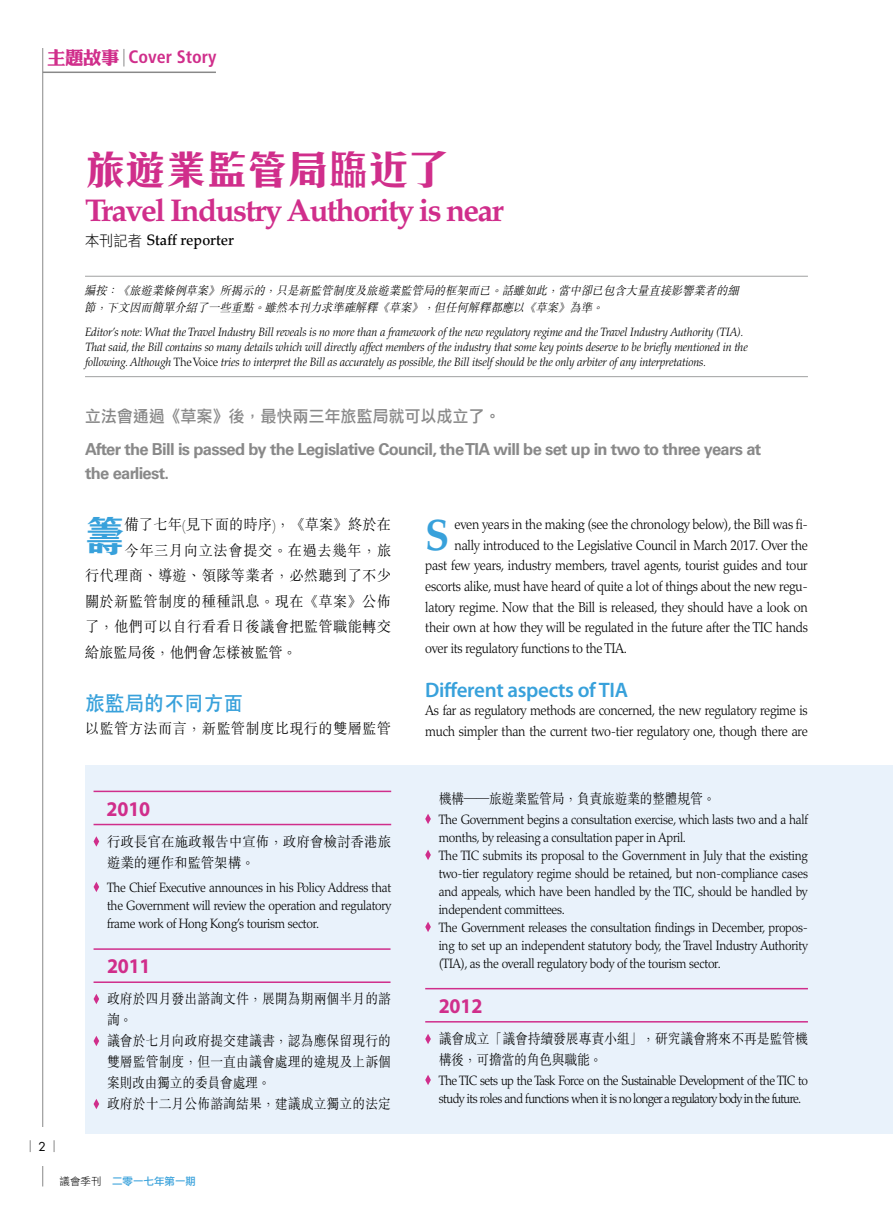
<style>
.page{position:relative;width:893px;height:1212px;background:#fff}
.page>*{position:absolute;margin:0;border:0;box-sizing:border-box;transform-origin:0 0}
.t1{font:700 44.1px "Palatino";color:#38a1db;scale:.9 1}
.t2{font:700 42px "C Hei 3 HK";color:#38a1db;scale:.95 1}
.t3{font:700 40.5px "C Hei 3 HK";color:#d02e8b}
.t4{font:31.5px "Palatino Bold Os F";letter-spacing:-.055em;color:#d02e8b}
.t5{font:600 21px "Myriad Pro";letter-spacing:-.015em;color:#38a1db}
.t6{font:700 21px "Myriad Pro";letter-spacing:-.01em;color:#d02e8b;scale:.95 1}
.t7{font:700 21px "C Hei 2 HK";letter-spacing:-.01em;color:#38a1db;scale:.95 1}
.t8{font:700 condensed 18px "Frutiger";color:#d02e8b}
.t9{font:700 16.5px/24px "Univers";letter-spacing:-.04em;color:#898989}
.t10{font:16.5px "DF Li Hei HK W5";letter-spacing:.02em;color:#898989;scale:.95 1}
.t11{font:300 15px "M Sung HK";letter-spacing:.025em;color:#000;scale:.95 1}
.t12{font:500 15px "Palatino";color:#000;scale:.95 1}
.t13{font:300 15px "M Sung HK";letter-spacing:-.01em;color:#000;scale:.95 1}
.t14{font:300 14.25px/20.7px "Palatino";letter-spacing:-.02em;color:#000;scale:.9 1}
.t15{font:300 14.25px/21px "M Sung HK";color:#000;scale:.9 1}
.t16{font:300 14.25px/21.5px "M Sung HK";color:#000;scale:.95 1}
.t17{font:300 14.25px "M Sung HK";letter-spacing:-.02em;color:#000;scale:.9 1}
.t18{font:300 13.5px/18px "Palatino";letter-spacing:-.02em;color:#000;text-align:justify;scale:.9 1}
.t19{font:300 13.5px/18px "Palatino";letter-spacing:-.04em;color:#000;scale:.9 1}
.t20{font:italic 300 12px/15px "Palatino";letter-spacing:-.01em;color:#000;scale:.95 1}
.t21{font:italic 300 12px/17.2px "M Sung HK";color:#000;scale:.95 1}
.t22{font:12px "Futura";color:#000}
.t23{font:10.5px "DF Li Hei HK W5";color:#38a1db}
.s1{font-family:"DF Li King Hei XB HK BF";font-weight:400;font-stretch:normal}
.s2{font-family:"DF Li Hei HK W3";font-weight:400}
.s3{font-style:normal}
.s4{font-family:"DF Li Hei HK W3";color:#000}
</style>
<div class="page">
<svg style="left:123px;top:49px;width:1px;height:17px"></svg>
<hr style="left:42px;top:48px;width:1px;height:1138px;background:#898989">
<hr style="left:43px;top:72px;width:173px;height:1px;background:#898989">
<div style="left:0;top:1127px;width:78px;height:38px;background:#fff"></div>
<svg style="left:30px;top:1140px;width:1px;height:12px"></svg>
<svg style="left:54px;top:1140px;width:1px;height:12px"></svg>
<div style="left:85px;top:765px;width:808px;height:368px;background:#e9f2fb"></div>
<hr style="left:425px;top:1021px;width:383px;height:1px;background:#d02e8b">
<hr style="left:425px;top:988px;width:383px;height:1px;background:#d02e8b">
<hr style="left:85px;top:376px;width:723px;height:1px;background:#9fa0a0">
<hr style="left:85px;top:276px;width:723px;height:1px;background:#9fa0a0">
<hr style="left:94px;top:824px;width:297px;height:1px;background:#d02e8b">
<hr style="left:94px;top:791px;width:297px;height:1px;background:#d02e8b">
<hr style="left:94px;top:981px;width:297px;height:2px;background:#d02e8b">
<hr style="left:94px;top:948px;width:297px;height:2px;background:#d02e8b">
<svg style="left:94px;top:836px;width:5px;height:11px"></svg>
<svg style="left:94px;top:882px;width:5px;height:10px"></svg>
<svg style="left:94px;top:994px;width:5px;height:10px"></svg>
<svg style="left:94px;top:1036px;width:5px;height:10px"></svg>
<svg style="left:94px;top:1099px;width:5px;height:10px"></svg>
<svg style="left:425px;top:814px;width:6px;height:10px"></svg>
<svg style="left:425px;top:850px;width:6px;height:10px"></svg>
<svg style="left:425px;top:922px;width:6px;height:10px"></svg>
<svg style="left:425px;top:1034px;width:6px;height:10px"></svg>
<svg style="left:425px;top:1075px;width:6px;height:10px"></svg>
<h3 class="t8" style="left:48px;top:47px;width:171px"><span class="s1">主題故事</span> Cover Story</h3>
<h3 class="t3" style="left:85px;top:139px;width:366px">旅遊業監管局臨近了</h3>
<h3 class="t4" style="left:85px;top:192px;width:420px">Travel Industry Authority is near</h3>
<p class="t12" style="left:85px;top:231px;width:158px"><span class="s2">本刊記者</span> Staff reporter</p>
<p class="t21" style="left:84px;top:281px;width:694px">編按：《旅遊業條例草案》所揭示的，只是新監管制度及旅遊業監管局的框架而已。話雖如此，當中卻已包含大量直接影響業者的細節，下文因而簡單介紹了一些重點。雖然本刊力求準確解釋《草案》，但任何解釋都應以《草案》為準。</p>
<p class="t20" style="left:85px;top:324px;width:699px">Editor’s note: What the Travel Industry Bill reveals is no more than a framework of the new regulatory regime and the Travel Industry Authority (TIA).<br>That said, the Bill contains so many details which will directly affect members of the industry that some key points deserve to be briefly mentioned in the following. Although <span class="s3">The Voice</span> tries to interpret the Bill as accurately as possible, the Bill itself should be the only arbiter of any interpretations.</p>
<p class="t10" style="left:85px;top:407px;width:439px">立法會通過《草案》後，最快兩三年旅監局就可以成立了。</p>
<p class="t9" style="left:85px;top:438px;width:678px">After the Bill is passed by the Legislative Council, the TIA will be set up in two to three years at the earliest.</p>
<h2 class="t2" style="left:85px;top:504px;width:43px">籌</h2>
<p class="t11" style="left:125px;top:514px;width:282px">備了七年(見下面的時序)，《草案》終於在</p>
<p class="t11" style="left:125px;top:540px;width:282px">今年三月向立法會提交。在過去幾年，旅</p>
<p class="t11" style="left:85px;top:565px;width:324px">行代理商、導遊、領隊等業者，必然聽到了不少</p>
<p class="t11" style="left:85px;top:591px;width:324px">關於新監管制度的種種訊息。現在《草案》公佈</p>
<p class="t11" style="left:85px;top:616px;width:324px">了，他們可以自行看看日後議會把監管職能轉交</p>
<p class="t13" style="left:85px;top:642px;width:224px">給旅監局後，他們會怎樣被監管。</p>
<h3 class="t7" style="left:85px;top:688px;width:168px">旅監局的不同方面</h3>
<p class="t11" style="left:85px;top:718px;width:324px">以監管方法而言，新監管制度比現行的雙層監管</p>
<p class="t22" style="left:38px;top:1138px;width:9px">2</p>
<h3 class="t6" style="left:107px;top:797px;width:47px">2010</h3>
<p class="t16" style="left:107px;top:830px;width:301px">行政長官在施政報告中宣佈，政府會檢討香港旅遊業的運作和監管架構。</p>
<p class="t18" style="left:107px;top:879px;width:317px">The Chief Executive announces in his Policy Address that the Government will review the operation and regulatory frame work of Hong Kong’s tourism sector.</p>
<h3 class="t6" style="left:107px;top:954px;width:47px">2011</h3>
<p class="t15" style="left:107px;top:988px;width:317px">政府於四月發出諮詢文件，展開為期兩個半月的諮詢。<br>議會於七月向政府提交建議書，認為應保留現行的雙層監管制度，但一直由議會處理的違規及上訴個案則改由獨立的委員會處理。<br>政府於十二月公佈諮詢結果，建議成立獨立的法定</p>
<p class="t23" style="left:60px;top:1175px;width:138px"><span class="s4">議會季刊　</span>二零一七年第一期</p>
<h1 class="t1" style="left:425px;top:509px;width:28px">S</h1>
<p class="t14" style="left:455px;top:514px;width:394px">even years in the making (see the chronology below), the Bill was fi-</p>
<p class="t14" style="left:455px;top:535px;width:394px">nally introduced to the Legislative Council in March 2017. Over the</p>
<p class="t14" style="left:425px;top:555px;width:427px">past few years, industry members, travel agents, tourist guides and tour</p>
<p class="t14" style="left:425px;top:576px;width:427px">escorts alike, must have heard of quite a lot of things about the new regu-</p>
<p class="t14" style="left:425px;top:597px;width:427px">latory regime. Now that the Bill is released, they should have a look on</p>
<p class="t14" style="left:425px;top:617px;width:427px">their own at how they will be regulated in the future after the TIC hands</p>
<p class="t14" style="left:425px;top:638px;width:226px">over its regulatory functions to the TIA.</p>
<h3 class="t5" style="left:425px;top:678px;width:204px">Different aspects of TIA</h3>
<p class="t14" style="left:425px;top:700px;width:427px">As far as regulatory methods are concerned, the new regulatory regime is much simpler than the current two-tier regulatory one, though there are</p>
<p class="t17" style="left:439px;top:789px;width:309px">機構──旅遊業監管局，負責旅遊業的整體規管。</p>
<p class="t18" style="left:439px;top:811px;width:412px;text-align:left">The Government begins a consultation exercise, which lasts two and a half months, by releasing a consultation paper in April.<br>The TIC submits its proposal to the Government in July that the existing two-tier regulatory regime should be retained, but non-compliance cases and appeals, which have been handled by the TIC, should be handled by independent committees.<br>The Government releases the consultation findings in December, propos&shy;ing to set up an independent statutory body, the Travel Industry Authority (TIA), as the overall regulatory body of the tourism sector.</p>
<h3 class="t6" style="left:439px;top:994px;width:47px">2012</h3>
<p class="t15" style="left:439px;top:1028px;width:412px">議會成立「議會持續發展專責小組」，研究議會將來不再是監管機構後，可擔當的角色與職能。</p>
<p class="t19" style="left:439px;top:1072px;width:412px">The TIC sets up the Task Force on the Sustainable Development of the TIC to study its roles and functions when it is no longer a regulatory body in the future.</p>
</div>
